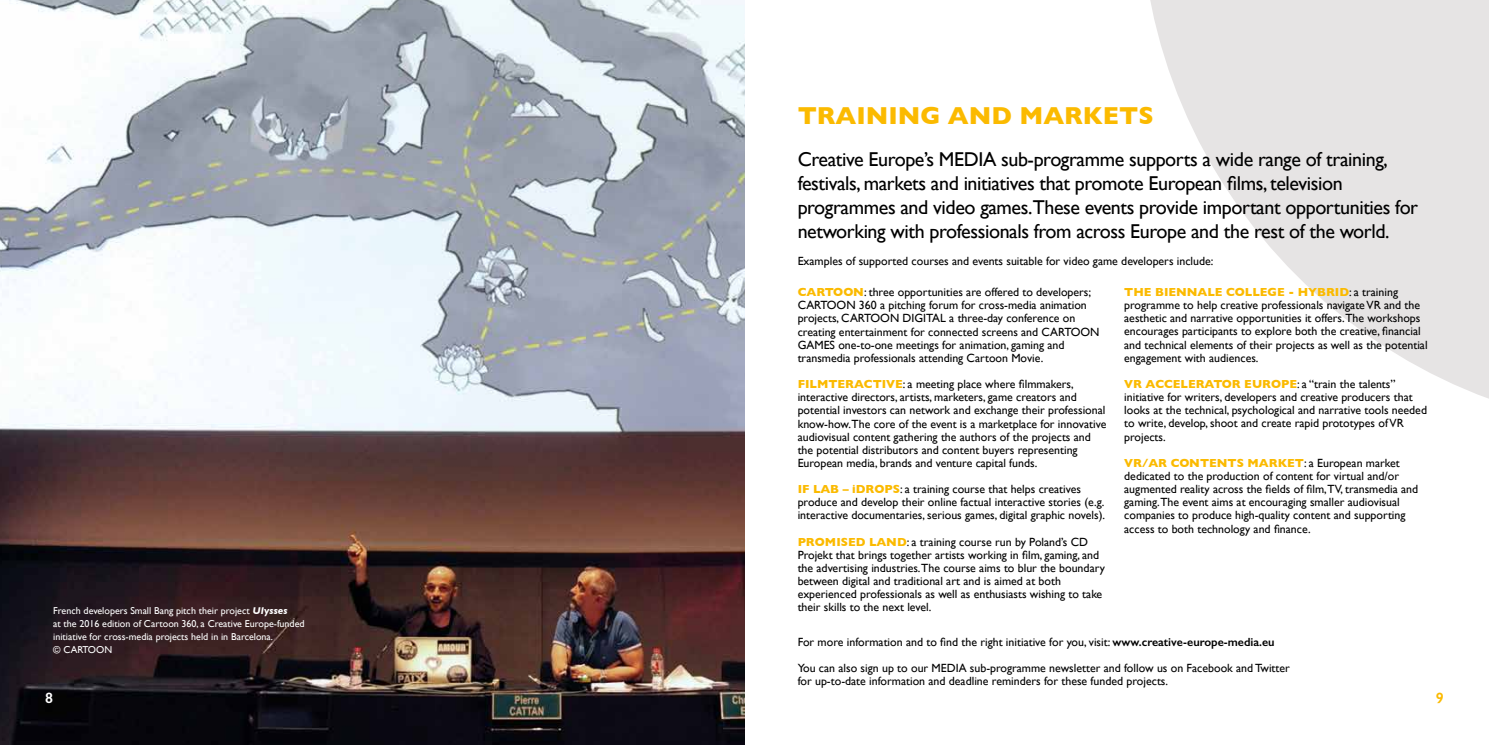
<style>
.page{position:relative;width:1489px;height:745px;background:#fff}
.page>*{position:absolute;margin:0;border:0;box-sizing:border-box;transform-origin:0 0}
.t1{font:700 25px "Gill Sans";color:#fbba00}
.t2{font:20px/24px "Gill Sans";letter-spacing:-.02em;color:#000}
.t3{font:600 15px "Gill Sans";color:#fff}
.t4{font:600 15px "Gill Sans";color:#fbba00}
.t5{font:11.88px/13.1px "Gill Sans";color:#000}
.t6{font:10px/13.1px "Gill Sans";color:#fff}
.s1{font-weight:700;font-style:italic}
.s2{font-weight:700;color:#fbba00}
.s3{font-weight:600}
</style>
<div class="page">
<svg style="left:1150px;top:0;width:338px;height:398px;fill:#e6e4e4"></svg>
<img style="left:0;top:0;width:744px;height:744px">
<p class="t6" style="left:53px;top:603px;width:253px">French developers Small Bang pitch their project <span class="s1">Ulysses<br></span>at the 2016 edition of Cartoon 360, a Creative Europe-funded initiative for cross-media projects held in in Barcelona.<br>© CARTOON</p>
<h1 class="t1" style="left:797px;top:100px;width:357px">TRAINING AND MARKETS</h1>
<p class="t2" style="left:797px;top:147px;width:622px">Creative Europe’s MEDIA sub-programme supports a wide range of training, festivals, markets and initiatives that promote European films, television programmes and video games.These events provide important opportunities for networking with professionals from across Europe and the rest of the world.</p>
<p class="t5" style="left:797px;top:254px;width:417px">Examples of supported courses and events suitable for video game developers include:</p>
<p class="t5" style="left:797px;top:285px;width:303px"><span class="s2">CARTOON</span>: three opportunities are offered to developers; CARTOON 360 a pitching forum for cross-media animation projects, CARTOON DIGITAL a three-day conference on creating entertainment for connected screens and CARTOON GAMES one-to-one meetings for animation, gaming and transmedia professionals attending Cartoon Movie.</p>
<p class="t5" style="left:797px;top:377px;width:310px"><span class="s2">FILMTERACTIVE</span>: a meeting place where filmmakers, interactive directors, artists, marketers, game creators and potential investors can network and exchange their professional know-how.The core of the event is a marketplace for innovative audiovisual content gathering the authors of the projects and the potential distributors and content buyers representing European media, brands and venture capital funds.</p>
<p class="t5" style="left:797px;top:482px;width:309px"><span class="s2">IF LAB – iDROPS</span>: a training course that helps creatives produce and develop their online factual interactive stories (e.g. interactive documentaries, serious games, digital graphic novels).</p>
<p class="t5" style="left:797px;top:534px;width:309px"><span class="s2">PROMISED LAND</span>: a training course run by Poland’s CD Projekt that brings together artists working in film, gaming, and the advertising industries.The course aims to blur the boundary between digital and traditional art and is aimed at both experienced professionals as well as enthusiasts wishing to take their skills to the next level.</p>
<p class="t5" style="left:1124px;top:285px;width:305px"><span class="s2">THE BIENNALE COLLEGE - HYBRID</span>: a training programme to help creative professionals navigate VR and the aesthetic and narrative opportunities it offers.The workshops encourages participants to explore both the creative, financial and technical elements of their projects as well as the potential engagement with audiences.</p>
<p class="t5" style="left:1124px;top:377px;width:304px"><span class="s2">VR ACCELERATOR EUROPE</span>: a “train the talents” initiative for writers, developers and creative producers that looks at the technical, psychological and narrative tools needed to write, develop, shoot and create rapid prototypes of VR projects.</p>
<p class="t5" style="left:1124px;top:456px;width:295px"><span class="s2">VR/AR CONTENTS MARKET</span>: a European market dedicated to the production of content for virtual and/or augmented reality across the fields of film,TV, transmedia and gaming.The event aims at encouraging smaller audiovisual companies to produce high-quality content and supporting access to both technology and finance.</p>
<p class="t5" style="left:797px;top:634px;width:478px">For more information and to find the right initiative for you, visit: <span class="s3">www.creative-europe-media.eu</span></p>
<p class="t5" style="left:797px;top:661px;width:494px">You can also sign up to our MEDIA sub-programme newsletter and follow us on Facebook and Twitter for up-to-date information and deadline reminders for these funded projects.</p>
<p class="t3" style="left:45px;top:688px;width:9px">8</p>
<p class="t4" style="left:1435px;top:688px;width:9px">9</p>
</div>
